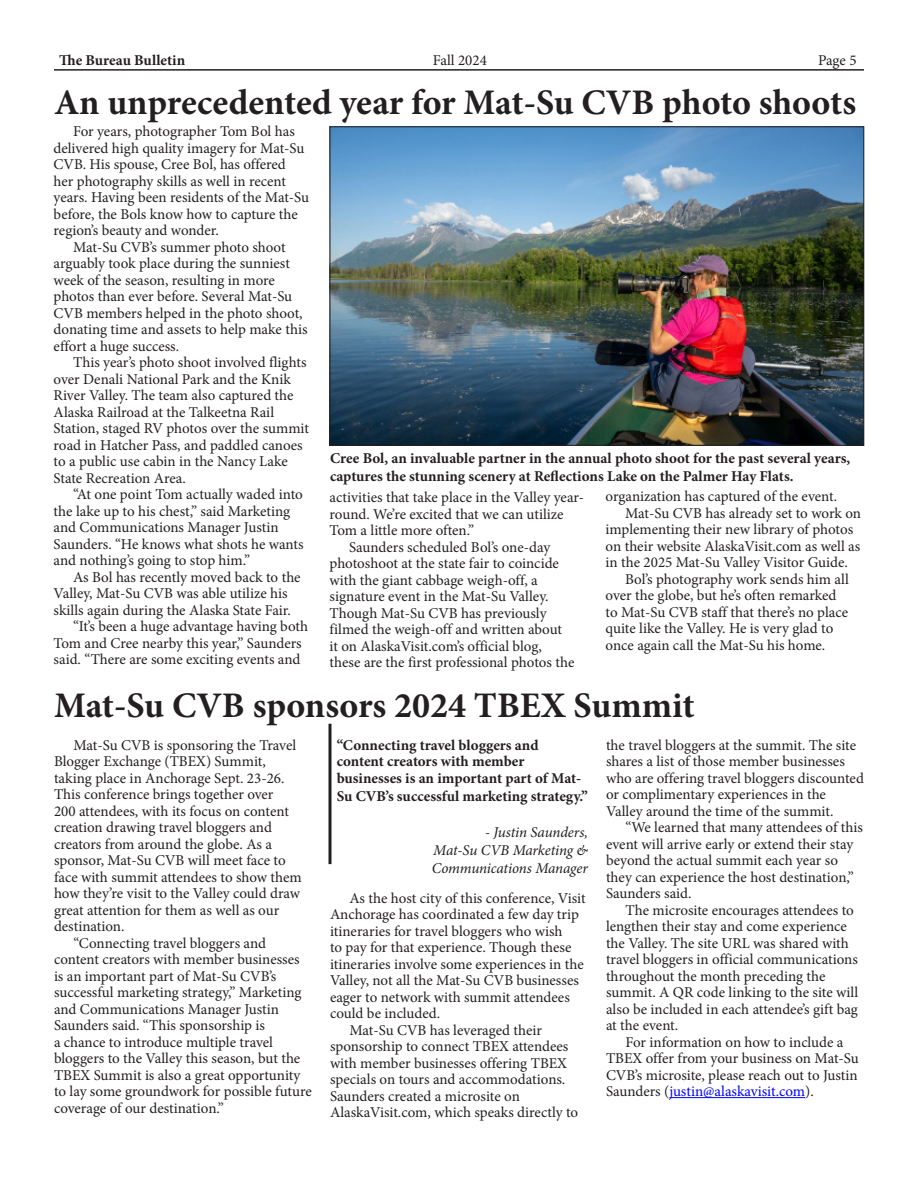
<style>
.page{position:relative;width:918px;height:1188px;background:#fff}
.page>*{position:absolute;margin:0;border:0;box-sizing:border-box;transform-origin:0 0}
.t1{font:700 36px "Minion Pro";letter-spacing:-.005em;color:#231f20}
.t2{font:15px/16.5px "Minion Pro";letter-spacing:-.005em;color:#231f20}
.t3{font:700 15px/16.5px "Minion Pro";color:#231f20}
.t4{font:italic 15px/18px "Minion Pro";letter-spacing:-.01em;color:#231f20}
.s1{color:#00f}
</style>
<div class="page">
<hr style="left:54px;top:69px;width:810px;height:2px;background:#231f20">
<hr style="left:669px;top:1097px;width:136px;height:1px;background:#00f">
<svg style="left:328px;top:724px;width:4px;height:140px"></svg>
<img style="left:332px;top:129px;width:530px;height:315px">
<p class="t3" style="left:59px;top:52px;width:127px">The Bureau Bulletin</p>
<p class="t2" style="left:433px;top:52px;width:56px">Fall 2024</p>
<p class="t2" style="left:818px;top:52px;width:40px">Page 5</p>
<p class="t1" style="left:54px;top:77px;width:804px">An unprecedented year for Mat-Su CVB photo shoots</p>
<p class="t2" style="left:54px;top:123px;width:257px;text-indent:20px">For years, photographer Tom Bol has delivered high quality imagery for Mat-Su CVB. His spouse, Cree Bol, has offered her photography skills as well in recent years. Having been residents of the Mat-Su before, the Bols know how to capture the region’s beauty and wonder.</p>
<p class="t2" style="left:54px;top:239px;width:255px;text-indent:20px">Mat-Su CVB’s summer photo shoot arguably took place during the sunniest week of the season, resulting in more photos than ever before. Several Mat-Su CVB members helped in the photo shoot, donating time and assets to help make this effort a huge success.</p>
<p class="t2" style="left:54px;top:354px;width:257px;text-indent:20px">This year’s photo shoot involved flights over Denali National Park and the Knik River Valley. The team also captured the Alaska Railroad at the Talkeetna Rail Station, staged RV photos over the summit road in Hatcher Pass, and paddled canoes to a public use cabin in the Nancy Lake State Recreation Area.</p>
<p class="t2" style="left:54px;top:486px;width:251px;text-indent:20px">“At one point Tom actually waded into the lake up to his chest,” said Marketing and Communications Manager Justin Saunders. “He knows what shots he wants and nothing’s going to stop him.”</p>
<p class="t2" style="left:54px;top:569px;width:249px;text-indent:20px">As Bol has recently moved back to the<br>Valley, Mat-Su CVB was able utilize his skills again during the Alaska State Fair.</p>
<p class="t2" style="left:54px;top:618px;width:256px;text-indent:20px">“It’s been a huge advantage having both<br>Tom and Cree nearby this year,” Saunders said. “There are some exciting events and</p>
<p class="t3" style="left:330px;top:449px;width:522px;line-height:18px">Cree Bol, an invaluable partner in the annual photo shoot for the past several years, captures the stunning scenery at Reflections Lake on the Palmer Hay Flats.</p>
<p class="t2" style="left:606px;top:488px;width:233px">organization has captured of the event.</p>
<p class="t2" style="left:606px;top:505px;width:257px;text-indent:20px">Mat-Su CVB has already set to work on implementing their new library of photos on their website AlaskaVisit.com as well as in the 2025 Mat-Su Valley Visitor Guide.</p>
<p class="t2" style="left:606px;top:571px;width:245px;text-indent:20px">Bol’s photography work sends him all over the globe, but he’s often remarked to Mat-Su CVB staff that there’s no place quite like the Valley. He is very glad to once again call the Mat-Su his home.</p>
<p class="t2" style="left:330px;top:489px;width:256px">activities that take place in the Valley year&shy;round. We’re excited that we can utilize<br>Tom a little more often.”</p>
<p class="t2" style="left:330px;top:539px;width:246px;text-indent:20px">Saunders scheduled Bol’s one-day photoshoot at the state fair to coincide with the giant cabbage weigh-off, a signature event in the Mat-Su Valley.<br>Though Mat-Su CVB has previously filmed the weigh-off and written about<br>it on AlaskaVisit.com’s official blog, these are the first professional photos the</p>
<p class="t1" style="left:54px;top:680px;width:642px">Mat-Su CVB sponsors 2024 TBEX Summit</p>
<p class="t2" style="left:54px;top:737px;width:249px;text-indent:20px">Mat-Su CVB is sponsoring the Travel Blogger Exchange (TBEX) Summit, taking place in Anchorage Sept. 23-26.<br>This conference brings together over<br>200 attendees, with its focus on content creation drawing travel bloggers and creators from around the globe. As a sponsor, Mat-Su CVB will meet face to face with summit attendees to show them how they’re visit to the Valley could draw great attention for them as well as our destination.</p>
<p class="t2" style="left:54px;top:935px;width:259px;text-indent:20px">“Connecting travel bloggers and content creators with member businesses is an important part of Mat-Su CVB’s successful marketing strategy,” Marketing and Communications Manager Justin Saunders said. “This sponsorship is<br>a chance to introduce multiple travel bloggers to the Valley this season, but the TBEX Summit is also a great opportunity to lay some groundwork for possible future coverage of our destination.”</p>
<p class="t3" style="left:337px;top:736px;width:246px">“Connecting travel bloggers and content creators with member businesses is an important part of Mat-</p>
<p class="t3" style="left:337px;top:787px;width:253px">Su CVB’s successful marketing strategy.”</p>
<p class="t4" style="left:485px;top:823px;width:104px">- Justin Saunders,</p>
<p class="t4" style="left:432px;top:841px;width:158px">Mat-Su CVB Marketing &amp;<br>Communications Manager</p>
<p class="t2" style="left:330px;top:890px;width:257px;text-indent:20px">As the host city of this conference, Visit Anchorage has coordinated a few day trip itineraries for travel bloggers who wish<br>to pay for that experience. Though these itineraries involve some experiences in the Valley, not all the Mat-Su CVB businesses eager to network with summit attendees could be included.</p>
<p class="t2" style="left:330px;top:1022px;width:250px;text-indent:20px">Mat-Su CVB has leveraged their sponsorship to connect TBEX attendees with member businesses offering TBEX specials on tours and accommodations.<br>Saunders created a microsite on AlaskaVisit.com, which speaks directly to</p>
<p class="t2" style="left:606px;top:737px;width:259px">the travel bloggers at the summit. The site shares a list of those member businesses who are offering travel bloggers discounted or complimentary experiences in the Valley around the time of the summit.</p>
<p class="t2" style="left:606px;top:819px;width:259px;text-indent:20px">“We learned that many attendees of this event will arrive early or extend their stay beyond the actual summit each year so they can experience the host destination,” Saunders said.</p>
<p class="t2" style="left:606px;top:902px;width:254px;text-indent:20px">The microsite encourages attendees to lengthen their stay and come experience the Valley. The site URL was shared with travel bloggers in official communications throughout the month preceding the summit. A QR code linking to the site will also be included in each attendee’s gift bag at the event.</p>
<p class="t2" style="left:606px;top:1034px;width:254px;text-indent:20px">For information on how to include a TBEX offer from your business on Mat-Su CVB’s microsite, please reach out to Justin Saunders (<span class="s1">justin@alaskavisit.com</span>).</p>
</div>
